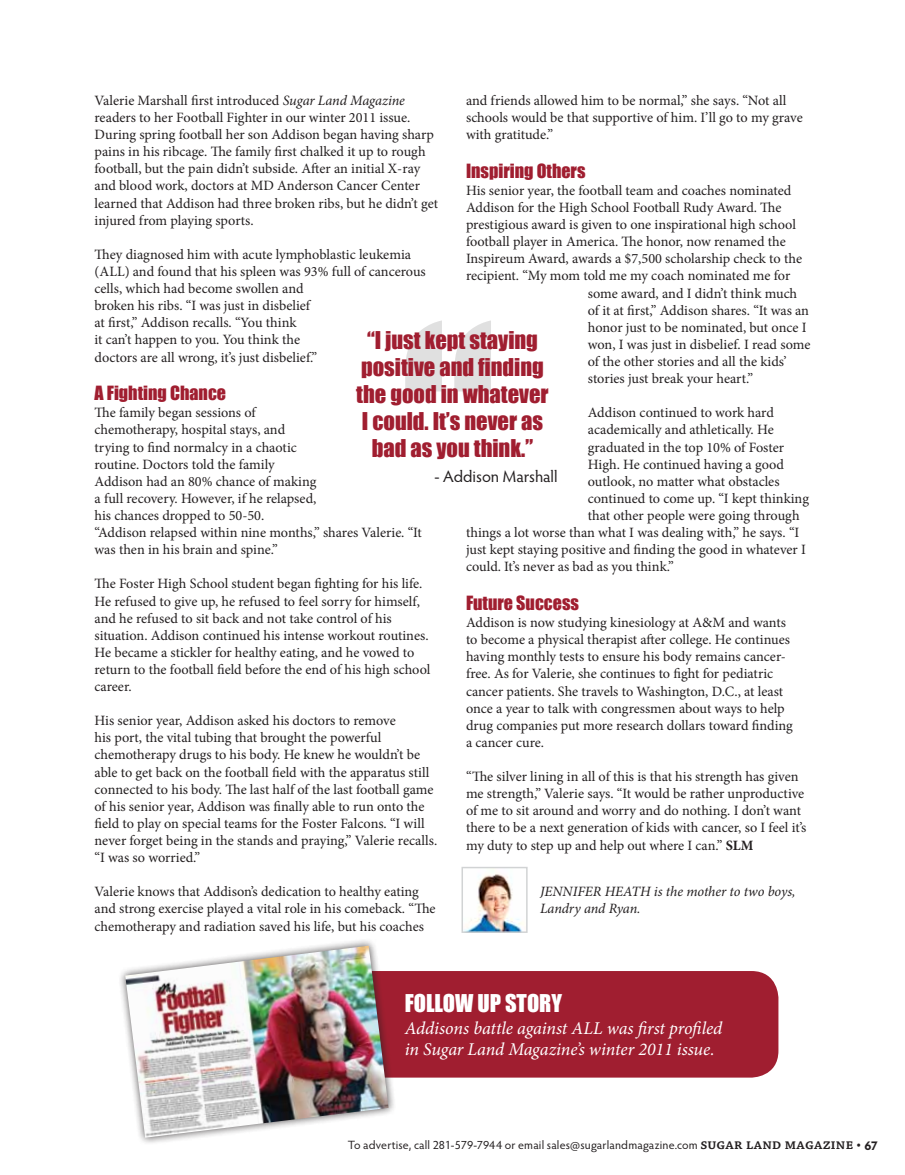
<style>
.page{position:relative;width:905px;height:1175px;background:#fff}
.page>*{position:absolute;margin:0;border:0;box-sizing:border-box;transform-origin:0 0}
.t1{font:22.5px/27px "Impact";color:#a01e30;text-align:center}
.t2{font:22.5px "Impact";color:#fff}
.t3{font:italic 18px/21.6px "Minion Pro";letter-spacing:-.005em;color:#fff}
.t4{font:18px "Impact";color:#a01e30}
.t5{font:16.5px "Hypatia Sans Pro";color:#231f20}
.t6{font:14.25px/17.1px "Minion Pro";letter-spacing:-.005em;color:#231f20}
.t7{font:italic 14.25px/17.1px "Minion Pro";letter-spacing:-.005em;color:#231f20}
.t8{font:12px "Hypatia Sans Pro";letter-spacing:.015em;color:#231f20}
.s1{font-weight:700}
.s2{font-style:italic}
.s3{font-family:"Chaparral Pro";font-weight:600;font-size:15px}
.s4{font-family:"Chaparral Pro";font-size:15px}
.s5{font-weight:700;font-size:12.75px}
</style>
<div class="page">
<div style="left:205px;top:971px;width:573px;height:106px;background:#a01e30;border-radius:27px"></div>
<div style="left:118px;top:938px;width:278px;height:207px;background:#231f20;opacity:.75"></div>
<img style="left:125px;top:945px;width:263px;height:192px">
<svg style="left:405px;top:320px;width:86px;height:71px"></svg>
<img style="left:465px;top:874px;width:59px;height:56px">
<div style="left:461px;top:866px;width:66px;height:67px;border:2px solid #d1d3d4"></div>
<p class="t6" style="left:466px;top:92px;width:338px">and friends allowed him to be normal,” she says. “Not all schools would be that supportive of him. I’ll go to my grave with gratitude.”</p>
<p class="t4" style="left:466px;top:157px;width:121px">Inspiring Others</p>
<p class="t6" style="left:466px;top:182px;width:327px">His senior year, the football team and coaches nominated</p>
<p class="t6" style="left:466px;top:199px;width:317px">Addison for the High School Football Rudy Award. The</p>
<p class="t6" style="left:466px;top:216px;width:331px">prestigious award is given to one inspirational high school</p>
<p class="t6" style="left:466px;top:233px;width:321px">football player in America. The honor, now renamed the</p>
<p class="t6" style="left:466px;top:250px;width:337px">Inspireum Award, awards a $7,500 scholarship check to the</p>
<p class="t6" style="left:466px;top:267px;width:326px">recipient. “My mom told me my coach nominated me for</p>
<p class="t6" style="left:588px;top:284px;width:211px">some award, and I didn’t think much</p>
<p class="t6" style="left:588px;top:302px;width:223px">of it at first,” Addison shares. “It was an</p>
<p class="t6" style="left:588px;top:319px;width:220px">honor just to be nominated, but once I</p>
<p class="t6" style="left:588px;top:336px;width:224px">won, I was just in disbelief. I read some</p>
<p class="t6" style="left:588px;top:353px;width:200px">of the other stories and all the kids’</p>
<p class="t6" style="left:588px;top:370px;width:167px">stories just break your heart.”</p>
<p class="t6" style="left:588px;top:404px;width:187px">Addison continued to work hard</p>
<p class="t6" style="left:588px;top:421px;width:187px">academically and athletically. He</p>
<p class="t6" style="left:588px;top:438px;width:198px">graduated in the top 10% of Foster</p>
<p class="t6" style="left:588px;top:455px;width:198px">High. He continued having a good</p>
<p class="t6" style="left:588px;top:473px;width:193px">outlook, no matter what obstacles</p>
<p class="t6" style="left:588px;top:490px;width:223px">continued to come up. “I kept thinking</p>
<p class="t6" style="left:588px;top:507px;width:213px">that other people were going through</p>
<p class="t6" style="left:466px;top:524px;width:335px">things a lot worse than what I was dealing with,” he says. “I</p>
<p class="t6" style="left:466px;top:541px;width:341px">just kept staying positive and finding the good in whatever I</p>
<p class="t6" style="left:466px;top:558px;width:209px">could. It’s never as bad as you think.”</p>
<p class="t4" style="left:466px;top:589px;width:114px">Future Success</p>
<p class="t6" style="left:466px;top:614px;width:328px">Addison is now studying kinesiology at A&amp;M and wants to become a physical therapist after college. He continues having monthly tests to ensure his body remains cancer&shy;free. As for Valerie, she continues to fight for pediatric cancer patients. She travels to Washington, D.C., at least once a year to talk with congressmen about ways to help drug companies put more research dollars toward finding a cancer cure.</p>
<p class="t6" style="left:466px;top:768px;width:342px">“The silver lining in all of this is that his strength has given me strength,” Valerie says. “It would be rather unproductive of me to sit around and worry and do nothing. I don’t want there to be a next generation of kids with cancer, so I feel it’s my duty to step up and help out where I can.” <span class="s1">SLM</span></p>
<p class="t6" style="left:94px;top:92px;width:345px">Valerie Marshall first introduced <span class="s2">Sugar Land Magazine </span>readers to her Football Fighter in our winter 2011 issue.<br>During spring football her son Addison began having sharp pains in his ribcage. The family first chalked it up to rough football, but the pain didn’t subside. After an initial X-ray and blood work, doctors at MD Anderson Cancer Center learned that Addison had three broken ribs, but he didn’t get injured from playing sports.</p>
<p class="t6" style="left:94px;top:246px;width:333px">They diagnosed him with acute lymphoblastic leukemia (ALL) and found that his spleen was 93% full of cancerous cells, which had become swollen and<br>broken his ribs. “I was just in disbelief<br>at first,” Addison recalls. “You think<br>it can’t happen to you. You think the<br>doctors are all wrong, it’s just disbelief.”</p>
<p class="t4" style="left:94px;top:379px;width:133px">A Fighting Chance</p>
<p class="t6" style="left:94px;top:404px;width:329px">The family began sessions of<br>chemotherapy, hospital stays, and<br>trying to find normalcy in a chaotic<br>routine. Doctors told the family<br>Addison had an 80% chance of making<br>a full recovery. However, if he relapsed,<br>his chances dropped to 50-50.<br>“Addison relapsed within nine months,” shares Valerie. “It was then in his brain and spine.”</p>
<p class="t6" style="left:94px;top:575px;width:337px">The Foster High School student began fighting for his life.<br>He refused to give up, he refused to feel sorry for himself, and he refused to sit back and not take control of his situation. Addison continued his intense workout routines.<br>He became a stickler for healthy eating, and he vowed to return to the football field before the end of his high school career.</p>
<p class="t6" style="left:94px;top:712px;width:344px">His senior year, Addison asked his doctors to remove<br>his port, the vital tubing that brought the powerful chemotherapy drugs to his body. He knew he wouldn’t be able to get back on the football field with the apparatus still connected to his body. The last half of the last football game of his senior year, Addison was finally able to run onto the field to play on special teams for the Foster Falcons. “I will never forget being in the stands and praying,” Valerie recalls. “I was so worried.”</p>
<p class="t6" style="left:94px;top:883px;width:342px">Valerie knows that Addison’s dedication to healthy eating and strong exercise played a vital role in his comeback. “The chemotherapy and radiation saved his life, but his coaches</p>
<h1 class="t1" style="left:356px;top:326px;width:194px">“I just kept staying positive and finding the good in whatever<br>I could. It’s never as bad as you think.”</h1>
<p class="t5" style="left:434px;top:465px;width:125px">- Addison Marshall</p>
<p class="t7" style="left:540px;top:883px;width:257px">JENNIFER HEATH is the mother to two boys,<br>Landry and Ryan.</p>
<h1 class="t2" style="left:405px;top:985px;width:159px">Follow Up story</h1>
<p class="t3" style="left:405px;top:1017px;width:319px">Addisons battle against ALL was first profiled in Sugar Land Magazine’s winter 2011 issue.</p>
<p class="t8" style="left:348px;top:1136px;width:532px">To advertise, call 281-579-7944 or email sales@sugarlandmagazine.com <span class="s3">sugar land magazine</span> <span class="s4">•</span> <span class="s5">67</span></p>
</div>
